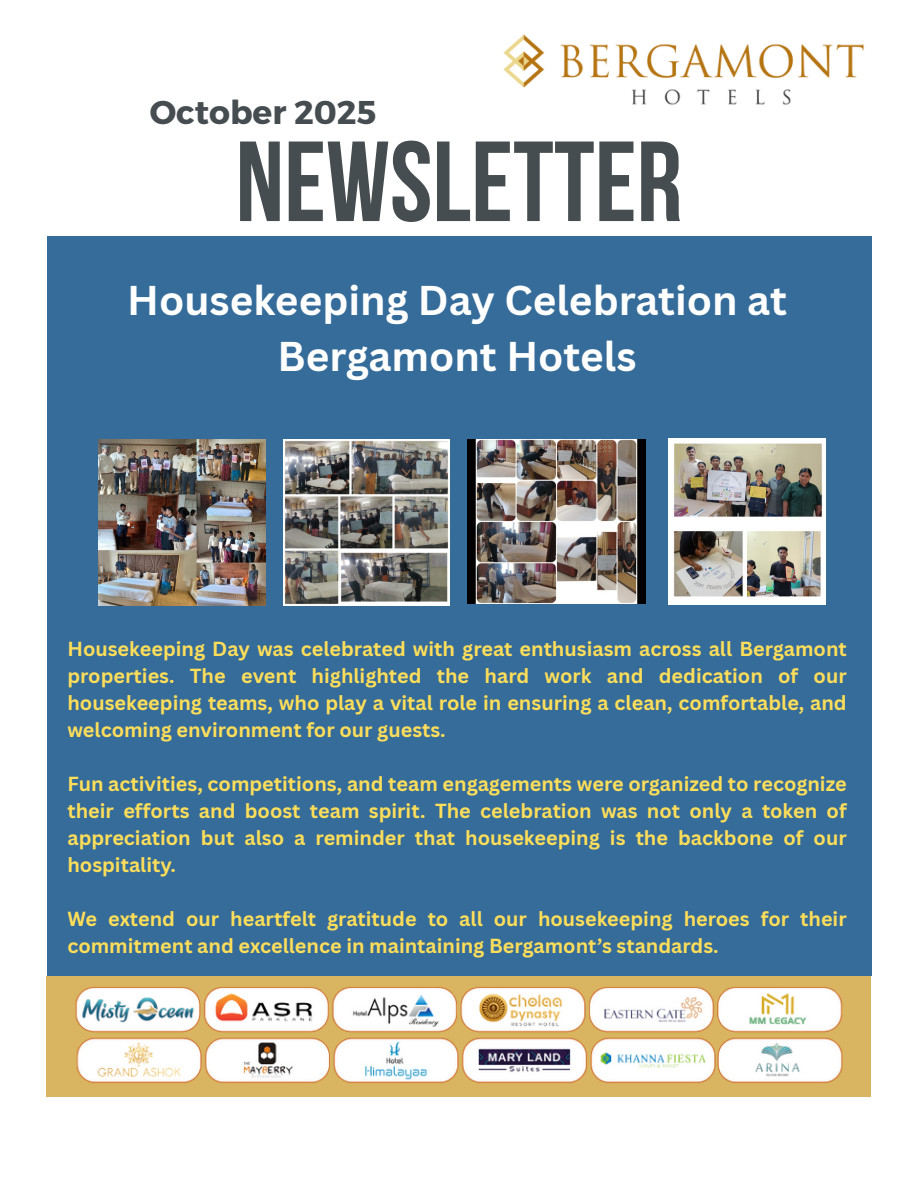
<style>
.page{position:relative;width:918px;height:1188px;background:#fff}
.page>*{position:absolute;margin:0;border:0;box-sizing:border-box;transform-origin:0 0}
.t1{font:113.7px "Bebas Neue Cyrillic";color:#464d50}
.t2{font:700 40.5px/56.2px "Canva Sans";color:#fff;text-align:center}
.t3{font:700 32.85px "Montserrat";color:#464d50}
.t4{font:700 19.8px/27px "Canva Sans";color:#ffde59;text-align:justify}
</style>
<div class="page">
<div style="left:47px;top:236px;width:824px;height:740px;background:#356c9a"></div>
<img style="left:503px;top:34px;width:361px;height:71px">
<img style="left:47px;top:976px;width:824px;height:121px">
<img style="left:99px;top:439px;width:166px;height:167px">
<img style="left:283px;top:439px;width:167px;height:167px">
<img style="left:467px;top:439px;width:178px;height:165px">
<img style="left:668px;top:438px;width:158px;height:167px">
<p class="t3" style="left:150px;top:91px;width:228px">October 2025</p>
<p class="t1" style="left:236px;top:136px;width:448px">NEWSLETTER</p>
<p class="t2" style="left:127px;top:271px;width:661px">Housekeeping Day Celebration at<br>Bergamont Hotels</p>
<p class="t4" style="left:67px;top:634px;width:781px">Housekeeping Day was celebrated with great enthusiasm across all Bergamont properties. The event highlighted the hard work and dedication of our housekeeping teams, who play a vital role in ensuring a clean, comfortable, and welcoming environment for our guests.</p>
<p class="t4" style="left:67px;top:769px;width:781px">Fun activities, competitions, and team engagements were organized to recognize their efforts and boost team spirit. The celebration was not only a token of appreciation but also a reminder that housekeeping is the backbone of our hospitality.</p>
<p class="t4" style="left:67px;top:904px;width:781px">We extend our heartfelt gratitude to all our housekeeping heroes for their commitment and excellence in maintaining Bergamont’s standards.</p>
</div>
